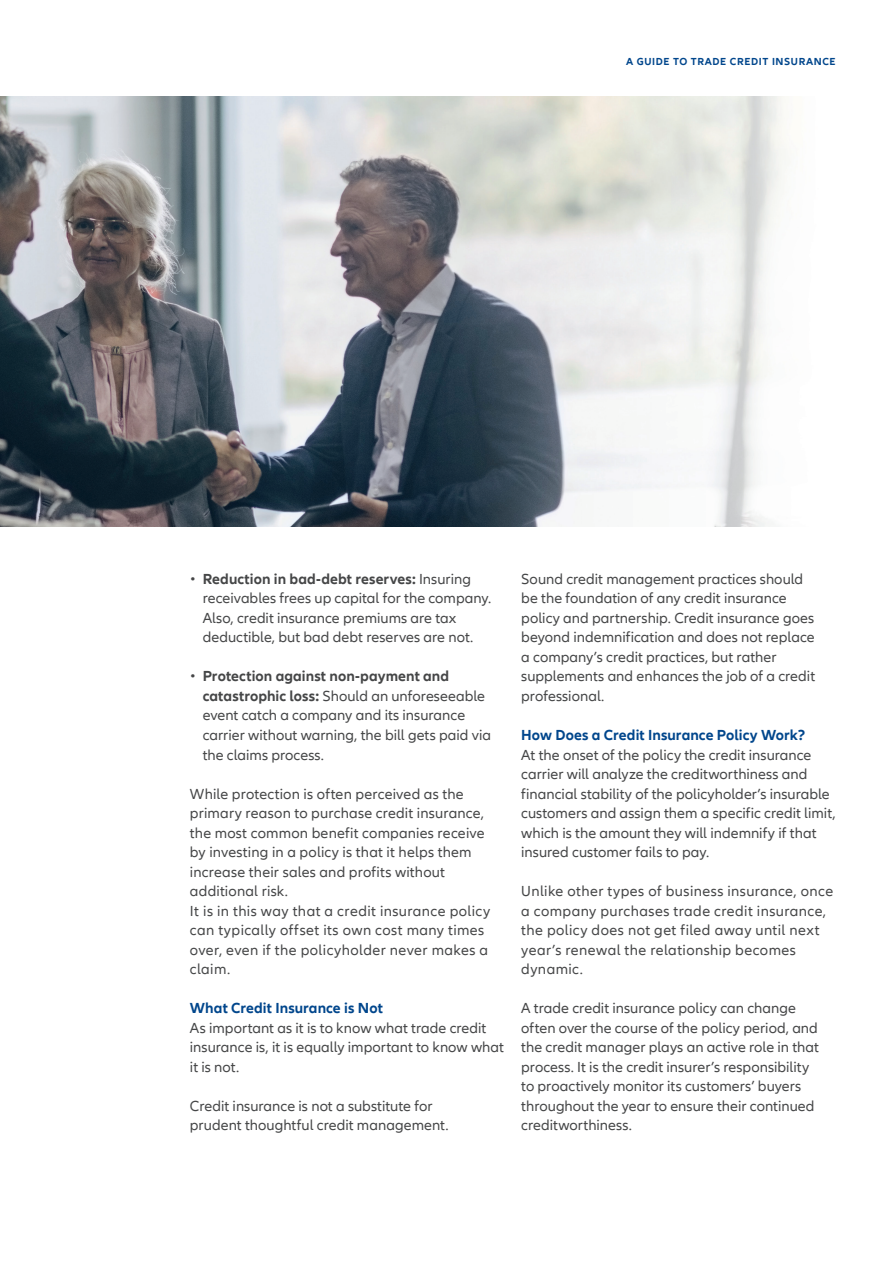
<style>
.page{position:relative;width:893px;height:1263px;background:#fff}
.page>*{position:absolute;margin:0;border:0;box-sizing:border-box;transform-origin:0 0}
.t1{font:15px/19.5px "Allianz Neo";letter-spacing:.005em;color:#454647}
.t2{font:15px/19.5px "Allianz Neo";letter-spacing:.03em;color:#454647}
.t3{font:700 15px "Allianz Neo";letter-spacing:.005em;color:#01468c}
.t4{font:700 10.5px "Allianz Neo";letter-spacing:.06em;color:#01468c}
.s1{font-weight:700}
</style>
<div class="page">
<img style="left:0;top:96px;width:787px;height:430px">
<p class="t4" style="left:626px;top:56px;width:211px">A GUIDE TO TRADE CREDIT INSURANCE</p>
<p class="t1" style="left:203px;top:570px;width:290px;text-indent:-13px">• <span class="s1">Reduction in bad-debt reserves:</span> Insuring receivables frees up capital for the company.<br>Also, credit insurance premiums are tax deductible, but bad debt reserves are not.</p>
<p class="t1" style="left:203px;top:667px;width:290px;text-indent:-13px">• <span class="s1">Protection against non-payment and catastrophic loss:</span> Should an unforeseeable event catch a company and its insurance carrier without warning, the bill gets paid via the claims process.</p>
<p class="t1" style="left:190px;top:784px;width:302px">While protection is often perceived as the primary reason to purchase credit insurance, the most common benefit companies receive by investing in a policy is that it helps them increase their sales and profits without additional risk.<br>It is in this way that a credit insurance policy can typically offset its own cost many times over, even if the policyholder never makes a claim.</p>
<p class="t3" style="left:190px;top:999px;width:195px">What Credit Insurance is Not</p>
<p class="t1" style="left:190px;top:1018px;width:316px">As important as it is to know what trade credit insurance is, it is equally important to know what it is not.</p>
<p class="t1" style="left:190px;top:1096px;width:260px">Credit insurance is not a substitute for prudent thoughtful credit management.</p>
<p class="t1" style="left:521px;top:570px;width:295px">Sound credit management practices should be the foundation of any credit insurance policy and partnership. Credit insurance goes beyond indemnification and does not replace a company’s credit practices, but rather supplements and enhances the job of a credit professional.</p>
<p class="t3" style="left:521px;top:726px;width:286px">How Does a Credit Insurance Policy Work?</p>
<p class="t1" style="left:521px;top:745px;width:316px">At the onset of the policy the credit insurance carrier will analyze the creditworthiness and financial stability of the policyholder’s insurable customers and assign them a specific credit limit, which is the amount they will indemnify if that insured customer fails to pay.</p>
<p class="t2" style="left:521px;top:882px;width:313px">Unlike other types of business insurance, once a company purchases trade credit insurance, the policy does not get filed away until next year’s renewal the relationship becomes dynamic.</p>
<p class="t1" style="left:521px;top:999px;width:299px">A trade credit insurance policy can change often over the course of the policy period, and the credit manager plays an active role in that process. It is the credit insurer’s responsibility to proactively monitor its customers’ buyers throughout the year to ensure their continued creditworthiness.</p>
</div>
